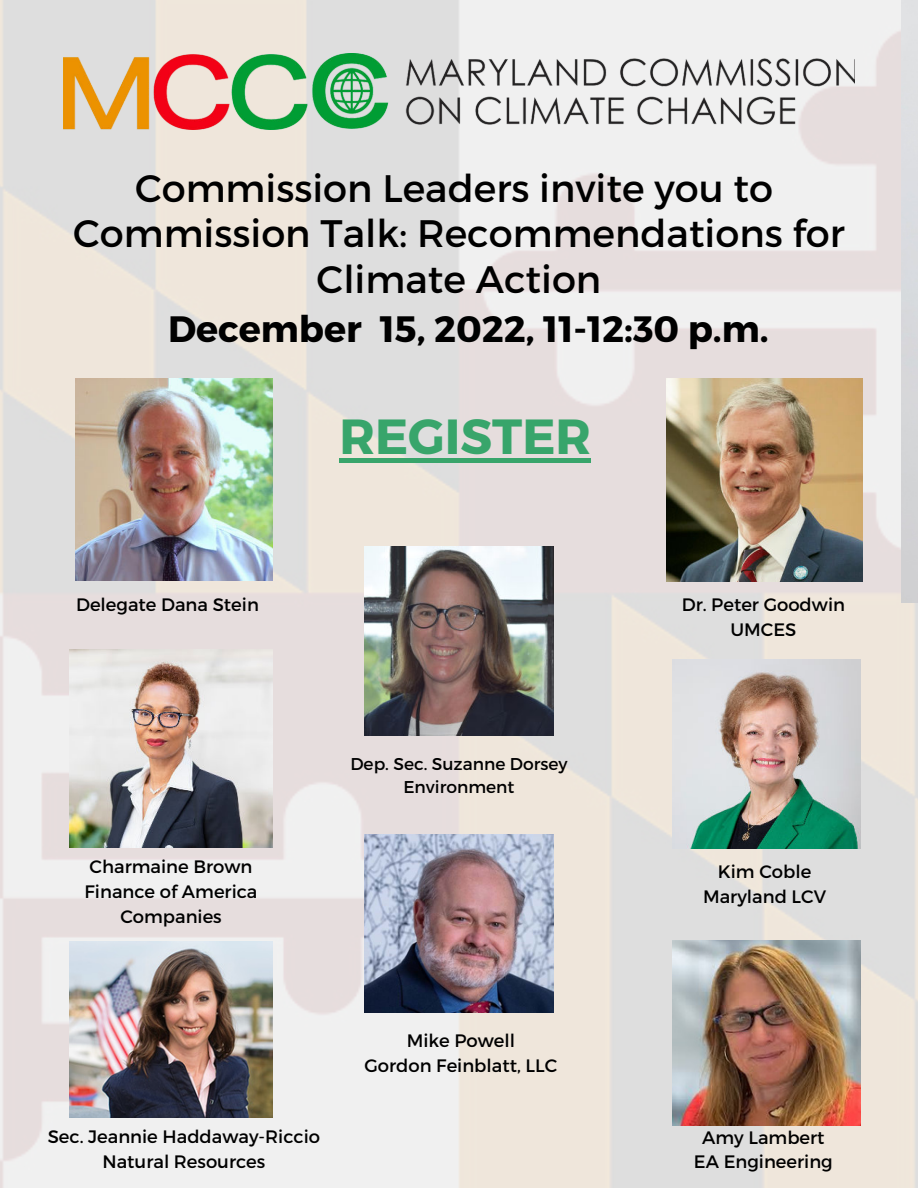
<style>
.page{position:relative;width:918px;height:1188px;background:#fff}
.page>*{position:absolute;margin:0;border:0;box-sizing:border-box;transform-origin:0 0}
.t1{font:700 49.35px "Montserrat";color:#38a56b}
.t2{font:38.25px/45.5px "Montserrat";color:#000;text-align:center}
.t3{font:700 36.75px "Montserrat";color:#000}
.t4{font:18px/24.8px "Montserrat";color:#000;text-align:center}
.t5{font:17.1px/23px "Montserrat";color:#000;text-align:center}
</style>
<div class="page">
<img style="left:0;top:0;width:918px;height:1188px">
<img style="left:364px;top:835px;width:189px;height:178px">
<img style="left:667px;top:378px;width:195px;height:204px">
<img style="left:70px;top:942px;width:202px;height:175px">
<img style="left:364px;top:546px;width:189px;height:189px">
<img style="left:902px;top:0;width:16px;height:602px">
<img style="left:673px;top:659px;width:187px;height:189px">
<img style="left:70px;top:650px;width:202px;height:198px">
<img style="left:673px;top:940px;width:187px;height:186px">
<img style="left:75px;top:378px;width:197px;height:202px">
<img style="left:64px;top:54px;width:790px;height:76px">
<hr style="left:339px;top:458px;width:252px;height:4px;background:#38a56b">
<h2 class="t2" style="left:73px;top:165px;width:773px">Commission Leaders invite you to<br>Commission Talk: Recommendations for<br>Climate Action</h2>
<h3 class="t3" style="left:168px;top:306px;width:602px">December 15, 2022, 11-12:30 p.m.</h3>
<p class="t4" style="left:76px;top:592px;width:184px">Delegate Dana Stein</p>
<p class="t4" style="left:85px;top:854px;width:174px">Charmaine Brown<br>Finance of America<br>Companies</p>
<h1 class="t1" style="left:339px;top:406px;width:253px">REGISTER</h1>
<p class="t5" style="left:350px;top:752px;width:219px">Dep. Sec. Suzanne Dorsey<br>Environment</p>
<p class="t4" style="left:364px;top:1028px;width:194px">Mike Powell<br>Gordon Feinblatt, LLC</p>
<p class="t4" style="left:682px;top:592px;width:165px">Dr. Peter Goodwin<br>UMCES</p>
<p class="t4" style="left:703px;top:860px;width:125px">Kim Coble<br>Maryland LCV</p>
<p class="t4" style="left:48px;top:1124px;width:274px">Sec. Jeannie Haddaway-Riccio<br>Natural Resources</p>
<p class="t4" style="left:694px;top:1125px;width:140px">Amy Lambert<br>EA Engineering</p>
</div>
